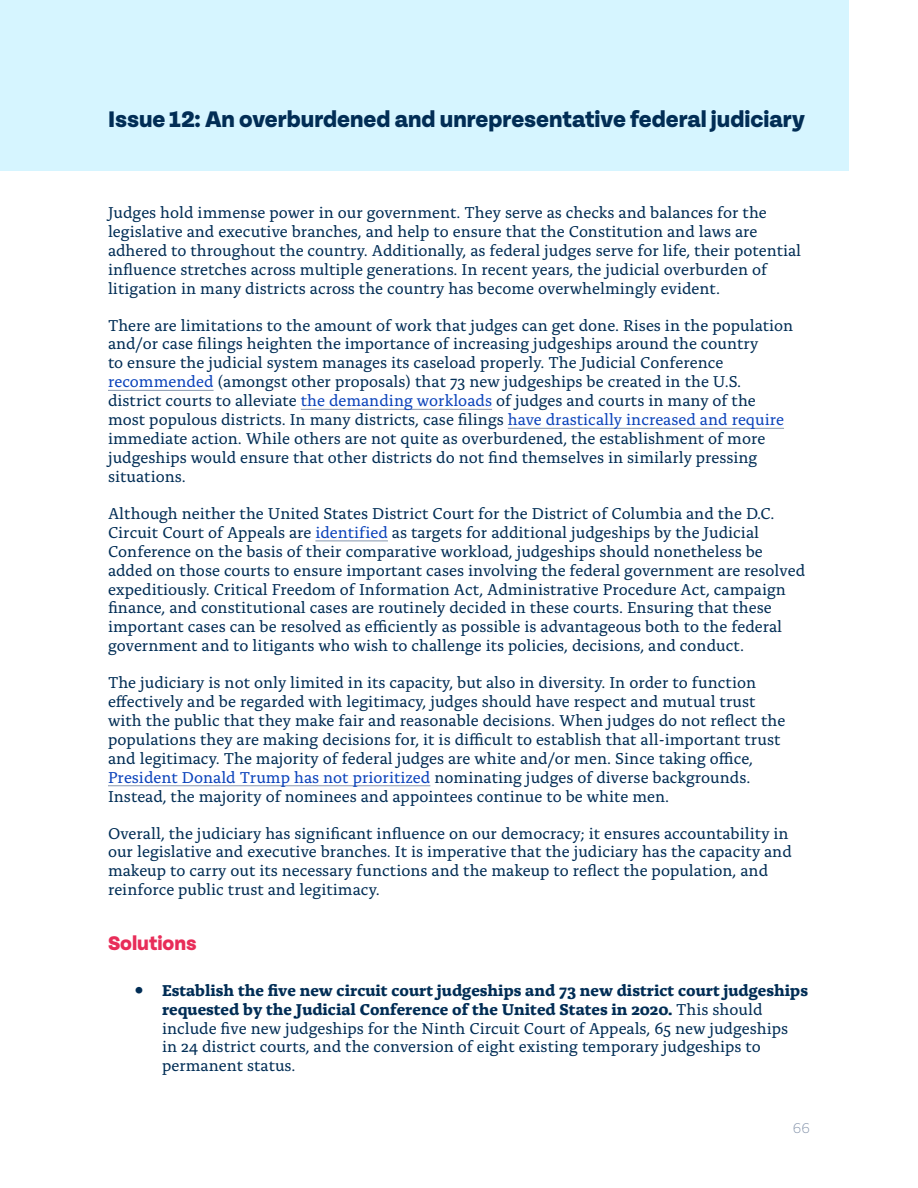
<style>
.page{position:relative;width:918px;height:1188px;background:#fff}
.page>*{position:absolute;margin:0;border:0;box-sizing:border-box;transform-origin:0 0}
.Issue_Heading{font:800 24px "Tenon";color:#012d55}
.Solutions_Heading{font:800 21px "Tenon";color:#e82d59}
.t1{font:16.5px/18.9px "Alda OTCEV";color:#012d55}
.t2{font:200 15px "Tenon";color:#8695ac}
.s1{color:#0a42bb}
.s2{font-family:"Farnham Display";font-weight:900;font-size:19.5px}
.s3{font-weight:700}
</style>
<div class="page">
<div style="left:0;top:0;width:848px;height:170px;background:#d6f5ff"></div>
<hr style="left:108px;top:390px;width:106px;height:1px;background:#8696ae">
<hr style="left:301px;top:409px;width:191px;height:1px;background:#8696ae">
<hr style="left:508px;top:428px;width:276px;height:1px;background:#8696ae">
<hr style="left:315px;top:541px;width:73px;height:1px;background:#8696ae">
<hr style="left:108px;top:785px;width:322px;height:1px;background:#8696ae">
<p class="Issue_Heading" style="left:108px;top:107px;width:698px">Issue 12: An overburdened and unrepresentative federal judiciary</p>
<p class="t1" style="left:108px;top:202px;width:695px">Judges hold immense power in our government. They serve as checks and balances for the legislative and executive branches, and help to ensure that the Constitution and laws are adhered to throughout the country. Additionally, as federal judges serve for life, their potential influence stretches across multiple generations. In recent years, the judicial overburden of litigation in many districts across the country has become overwhelmingly evident.</p>
<p class="t1" style="left:108px;top:314px;width:687px">There are limitations to the amount of work that judges can get done. Rises in the population and/or case filings heighten the importance of increasing judgeships around the country<br>to ensure the judicial system manages its caseload properly. The Judicial Conference <span class="s1">recommended</span> (amongst other proposals) that 73 new judgeships be created in the U.S. district courts to alleviate <span class="s1">the demanding workloads</span> of judges and courts in many of the most populous districts. In many districts, case filings <span class="s1">have drastically increased and require </span>immediate action. While others are not quite as overburdened, the establishment of more judgeships would ensure that other districts do not find themselves in similarly pressing situations.</p>
<p class="t1" style="left:108px;top:503px;width:699px">Although neither the United States District Court for the District of Columbia and the D.C.<br>Circuit Court of Appeals are <span class="s1">identified</span> as targets for additional judgeships by the Judicial Conference on the basis of their comparative workload, judgeships should nonetheless be added on those courts to ensure important cases involving the federal government are resolved expeditiously. Critical Freedom of Information Act, Administrative Procedure Act, campaign finance, and constitutional cases are routinely decided in these courts. Ensuring that these important cases can be resolved as efficiently as possible is advantageous both to the federal government and to litigants who wish to challenge its policies, decisions, and conduct.</p>
<p class="t1" style="left:108px;top:672px;width:679px">The judiciary is not only limited in its capacity, but also in diversity. In order to function effectively and be regarded with legitimacy, judges should have respect and mutual trust with the public that they make fair and reasonable decisions. When judges do not reflect the populations they are making decisions for, it is difficult to establish that all-important trust and legitimacy. The majority of federal judges are white and/or men. Since taking office, <span class="s1">President Donald Trump has not prioritized</span> nominating judges of diverse backgrounds.<br>Instead, the majority of nominees and appointees continue to be white men.</p>
<p class="t1" style="left:108px;top:822px;width:685px">Overall, the judiciary has significant influence on our democracy; it ensures accountability in our legislative and executive branches. It is imperative that the judiciary has the capacity and makeup to carry out its necessary functions and the makeup to reflect the population, and reinforce public trust and legitimacy.</p>
<p class="Solutions_Heading" style="left:108px;top:932px;width:90px">Solutions</p>
<p class="t1" style="left:162px;top:980px;width:648px;text-indent:-27px"><span class="s2">•</span> <span class="s3">Establish the five new circuit court judgeships and 73 new district court judgeships requested by the Judicial Conference of the United States in 2020.</span> This should include five new judgeships for the Ninth Circuit Court of Appeals, 65 new judgeships<br>in 24 district courts, and the conversion of eight existing temporary judgeships to permanent status.</p>
<p class="t2" style="left:793px;top:1120px;width:19px">66</p>
</div>
